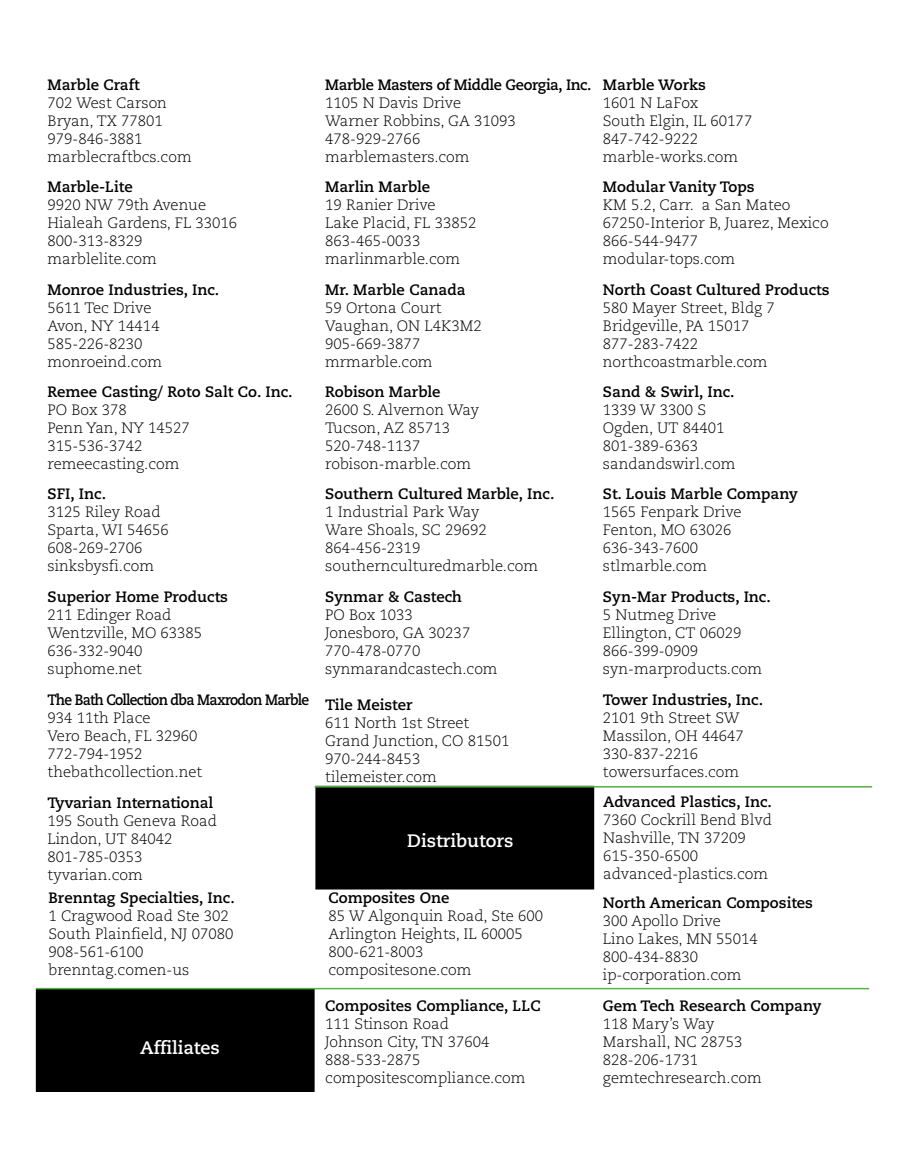
<style>
.page{position:relative;width:905px;height:1175px;background:#fff}
.page>*{position:absolute;margin:0;border:0;box-sizing:border-box;transform-origin:0 0}
.t1{font:700 18px "Caecilia";color:#fff}
.t2{font:300 15px/18px "Caecilia";color:#000}
.t3{font:700 15px "Caecilia";color:#000}
.t4{font:700 15px "Caecilia";letter-spacing:-.05em;color:#000;scale:.92 1}
.t5{font:700 15px "Caecilia";letter-spacing:-.025em;color:#000}
</style>
<div class="page">
<div style="left:316px;top:786px;width:277px;height:102px;background:#000"></div>
<div style="left:315px;top:785px;width:279px;height:104px;border:2px solid #000"></div>
<hr style="left:314px;top:786px;width:558px;height:1px;background:#56b146">
<div style="left:37px;top:988px;width:277px;height:103px;background:#000"></div>
<div style="left:36px;top:988px;width:278px;height:103px;border:2px solid #000"></div>
<hr style="left:36px;top:987px;width:833px;height:2px;background:#56b146">
<p class="t3" style="left:47px;top:76px;width:94px">Marble Craft</p>
<p class="t2" style="left:47px;top:94px;width:146px">702 West Carson<br>Bryan, TX 77801<br>979-846-3881 marblecraftbcs.com</p>
<p class="t3" style="left:47px;top:178px;width:87px">Marble-Lite</p>
<p class="t2" style="left:47px;top:196px;width:191px">9920 NW 79th Avenue<br>Hialeah Gardens, FL 33016<br>800-313-8329 marblelite.com</p>
<p class="t3" style="left:47px;top:280px;width:173px">Monroe Industries, Inc.</p>
<p class="t2" style="left:47px;top:299px;width:116px">5611 Tec Drive<br>Avon, NY 14414<br>585-226-8230 monroeind.com</p>
<p class="t3" style="left:47px;top:383px;width:247px">Remee Casting/ Roto Salt Co. Inc.</p>
<p class="t2" style="left:47px;top:401px;width:144px">PO Box 378<br>Penn Yan, NY 14527<br>315-536-3742 remeecasting.com</p>
<p class="t3" style="left:47px;top:485px;width:60px">SFI, Inc.</p>
<p class="t2" style="left:47px;top:503px;width:123px">3125 Riley Road<br>Sparta, WI 54656<br>608-269-2706 sinksbysfi.com</p>
<p class="t3" style="left:47px;top:588px;width:182px">Superior Home Products</p>
<p class="t2" style="left:47px;top:606px;width:156px">211 Edinger Road<br>Wentzville, MO 63385<br>636-332-9040 suphome.net</p>
<p class="t4" style="left:47px;top:690px;width:286px">The Bath Collection dba Maxrodon Marble</p>
<p class="t2" style="left:47px;top:708px;width:156px">934 11th Place<br>Vero Beach, FL 32960<br>772-794-1952 thebathcollection.net</p>
<p class="t3" style="left:47px;top:793px;width:167px">Tyvarian International</p>
<p class="t2" style="left:47px;top:812px;width:171px">195 South Geneva Road<br>Lindon, UT 84042<br>801-785-0353 tyvarian.com</p>
<p class="t3" style="left:48px;top:889px;width:188px">Brenntag Specialties, Inc.</p>
<p class="t2" style="left:48px;top:907px;width:186px">1 Cragwood Road Ste 302<br>South Plainfield, NJ 07080<br>908-561-6100 brenntag.comen-us</p>
<p class="t1" style="left:140px;top:1037px;width:81px">Affiliates</p>
<p class="t5" style="left:325px;top:76px;width:268px">Marble Masters of Middle Georgia, Inc.</p>
<p class="t2" style="left:325px;top:94px;width:192px">1105 N Davis Drive<br>Warner Robbins, GA 31093<br>478-929-2766 marblemasters.com</p>
<p class="t3" style="left:325px;top:178px;width:107px">Marlin Marble</p>
<p class="t2" style="left:325px;top:196px;width:153px">19 Ranier Drive<br>Lake Placid, FL 33852<br>863-465-0033 marlinmarble.com</p>
<p class="t3" style="left:325px;top:280px;width:142px">Mr. Marble Canada</p>
<p class="t2" style="left:325px;top:299px;width:158px">59 Ortona Court<br>Vaughan, ON L4K3M2<br>905-669-3877 mrmarble.com</p>
<p class="t3" style="left:325px;top:383px;width:117px">Robison Marble</p>
<p class="t2" style="left:325px;top:401px;width:155px">2600 S. Alvernon Way<br>Tucson, AZ 85713<br>520-748-1137 robison-marble.com</p>
<p class="t3" style="left:325px;top:485px;width:231px">Southern Cultured Marble, Inc.</p>
<p class="t2" style="left:325px;top:503px;width:214px">1 Industrial Park Way<br>Ware Shoals, SC 29692<br>864-456-2319 southernculturedmarble.com</p>
<p class="t3" style="left:325px;top:588px;width:138px">Synmar &amp; Castech</p>
<p class="t2" style="left:325px;top:606px;width:174px">PO Box 1033<br>Jonesboro, GA 30237<br>770-478-0770 synmarandcastech.com</p>
<p class="t3" style="left:325px;top:695px;width:89px">Tile Meister</p>
<p class="t2" style="left:325px;top:713px;width:186px">611 North 1st Street<br>Grand Junction, CO 81501<br>970-244-8453 tilemeister.com</p>
<p class="t1" style="left:407px;top:829px;width:108px">Distributors</p>
<p class="t3" style="left:328px;top:889px;width:122px">Composites One</p>
<p class="t2" style="left:328px;top:907px;width:216px">85 W Algonquin Road, Ste 600<br>Arlington Heights, IL 60005<br>800-621-8003 compositesone.com</p>
<p class="t3" style="left:325px;top:996px;width:217px">Composites Compliance, LLC</p>
<p class="t2" style="left:325px;top:1014px;width:202px">111 Stinson Road<br>Johnson City, TN 37604<br>888-533-2875 compositescompliance.com</p>
<p class="t3" style="left:603px;top:76px;width:105px">Marble Works</p>
<p class="t2" style="left:603px;top:94px;width:151px">1601 N LaFox<br>South Elgin, IL 60177<br>847-742-9222 marble-works.com</p>
<p class="t3" style="left:603px;top:178px;width:153px">Modular Vanity Tops</p>
<p class="t2" style="left:603px;top:196px;width:227px">KM 5.2, Carr. a San Mateo<br>67250-Interior B, Juarez, Mexico<br>866-544-9477 modular-tops.com</p>
<p class="t3" style="left:603px;top:280px;width:228px">North Coast Cultured Products</p>
<p class="t2" style="left:603px;top:299px;width:173px">580 Mayer Street, Bldg 7<br>Bridgeville, PA 15017<br>877-283-7422 northcoastmarble.com</p>
<p class="t3" style="left:603px;top:383px;width:133px">Sand &amp; Swirl, Inc.</p>
<p class="t2" style="left:603px;top:401px;width:134px">1339 W 3300 S<br>Ogden, UT 84401<br>801-389-6363 sandandswirl.com</p>
<p class="t3" style="left:603px;top:485px;width:196px">St. Louis Marble Company</p>
<p class="t2" style="left:603px;top:503px;width:140px">1565 Fenpark Drive<br>Fenton, MO 63026<br>636-343-7600 stlmarble.com</p>
<p class="t3" style="left:603px;top:588px;width:169px">Syn-Mar Products, Inc.</p>
<p class="t2" style="left:603px;top:606px;width:161px">5 Nutmeg Drive<br>Ellington, CT 06029<br>866-399-0909 syn-marproducts.com</p>
<p class="t3" style="left:603px;top:690px;width:162px">Tower Industries, Inc.</p>
<p class="t2" style="left:603px;top:708px;width:142px">2101 9th Street SW<br>Massilon, OH 44647<br>330-837-2216 towersurfaces.com</p>
<p class="t3" style="left:603px;top:793px;width:170px">Advanced Plastics, Inc.</p>
<p class="t2" style="left:603px;top:811px;width:170px">7360 Cockrill Bend Blvd<br>Nashville, TN 37209<br>615-350-6500 advanced-plastics.com</p>
<p class="t3" style="left:603px;top:894px;width:212px">North American Composites</p>
<p class="t2" style="left:603px;top:912px;width:156px">300 Apollo Drive<br>Lino Lakes, MN 55014<br>800-434-8830 ip-corporation.com</p>
<p class="t3" style="left:603px;top:996px;width:220px">Gem Tech Research Company</p>
<p class="t2" style="left:603px;top:1014px;width:160px">118 Mary’s Way<br>Marshall, NC 28753<br>828-206-1731 gemtechresearch.com</p>
</div>
